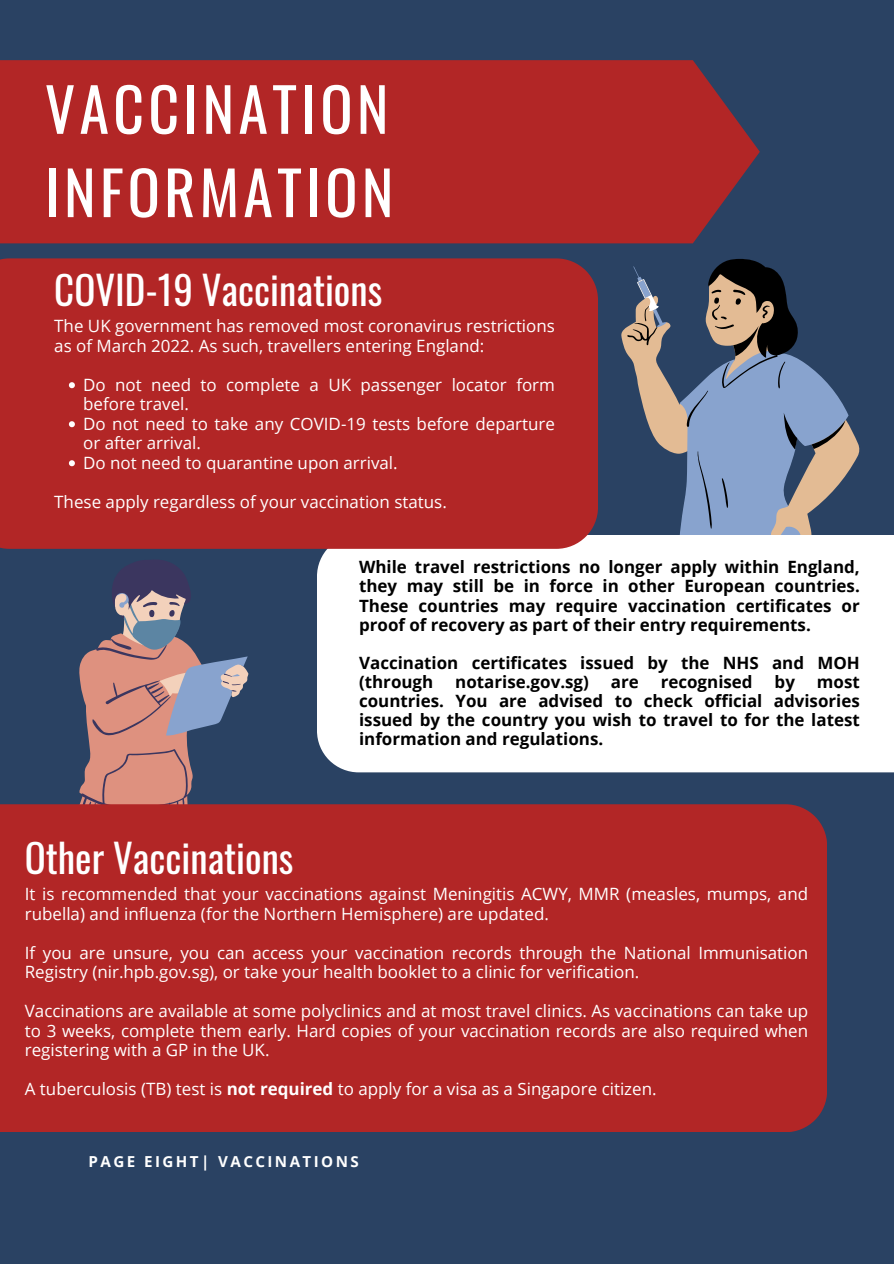
<style>
.page{position:relative;width:894px;height:1264px;background:#fff}
.page>*{position:absolute;margin:0;border:0;box-sizing:border-box;transform-origin:0 0}
.t1{font:60px/83.2px "Oswald";letter-spacing:.07em;color:#fff}
.t2{font:39px "Oswald";color:#fff}
.t3{font:16.95px/19.5px "Open Sans";color:#fff}
.t4{font:700 16.95px/19.2px "Open Sans";color:#000;text-align:justify}
.t5{font:700 15.15px "Open Sans";letter-spacing:.16em;color:#fff}
.s1{font-weight:700}
</style>
<div class="page">
<div style="left:0;top:0;width:893px;height:1263px;background:#2a4263"></div>
<div style="left:0;top:60px;width:759px;height:183px;background:#b22626"></div>
<svg style="left:621px;top:327px;width:238px;height:145px"></svg>
<svg style="left:680px;top:327px;width:168px;height:207px"></svg>
<svg style="left:627px;top:259px;width:218px;height:269px"></svg>
<div style="left:317px;top:534px;width:576px;height:238px;background:#fff"></div>
<svg style="left:241px;top:656px;width:7px;height:34px"></svg>
<svg style="left:79px;top:560px;width:162px;height:244px"></svg>
<div style="left:0;top:258px;width:597px;height:291px;background:#b22626"></div>
<div style="left:0;top:804px;width:826px;height:328px;background:#b22626"></div>
<svg style="left:69px;top:382px;width:6px;height:6px"></svg>
<svg style="left:69px;top:421px;width:6px;height:6px"></svg>
<svg style="left:69px;top:460px;width:6px;height:6px"></svg>
<h1 class="t1" style="left:45px;top:65px;width:350px">VACCINATION<br>INFORMATION</h1>
<p class="t2" style="left:54px;top:259px;width:329px">COVID-19 Vaccinations</p>
<h2 class="t3" style="left:54px;top:316px;width:502px">The UK government has removed most coronavirus restrictions as of March 2022. As such, travellers entering England:</h2>
<h4 class="t3" style="left:83px;top:374px;width:473px">Do not need to complete a UK passenger locator form before travel.</h4>
<p class="t3" style="left:83px;top:413px;width:473px">Do not need to take any COVID-19 tests before departure or after arrival.</p>
<p class="t3" style="left:83px;top:452px;width:316px">Do not need to quarantine upon arrival.</p>
<p class="t3" style="left:54px;top:491px;width:394px">These apply regardless of your vaccination status.</p>
<h3 class="t4" style="left:359px;top:557px;width:502px">While travel restrictions no longer apply within England, they may still be in force in other European countries.<br>These countries may require vaccination certificates or proof of recovery as part of their entry requirements.</h3>
<h3 class="t4" style="left:359px;top:652px;width:502px">Vaccination certificates issued by the NHS and MOH (through</h3>
<h3 class="t4" style="left:455px;top:672px;width:135px">notarise.gov.sg)</h3>
<h3 class="t4" style="left:610px;top:672px;width:29px">are</h3>
<h3 class="t4" style="left:660px;top:672px;width:93px">recognised</h3>
<h3 class="t4" style="left:774px;top:672px;width:22px">by</h3>
<h3 class="t4" style="left:359px;top:672px;width:502px;text-indent:457px">most countries. You are advised to check official advisories issued by the country you wish to travel to for the latest information and regulations.</h3>
<p class="t2" style="left:25px;top:827px;width:270px">Other Vaccinations</p>
<h2 class="t3" style="left:25px;top:883px;width:784px">It is recommended that your vaccinations against Meningitis ACWY, MMR (measles, mumps, and rubella) and influenza (for the Northern Hemisphere) are updated.</h2>
<h4 class="t3" style="left:25px;top:942px;width:784px">If you are unsure, you can access your vaccination records through the National Immunisation<br>Registry (nir.hpb.gov.sg), or take your health booklet to a clinic for verification.</h4>
<h4 class="t3" style="left:25px;top:1000px;width:784px;text-align:justify">Vaccinations are available at some polyclinics and at most travel clinics. As vaccinations can take up to 3 weeks, complete them early. Hard copies of your vaccination records are also required when registering with a GP in the UK.</h4>
<h4 class="t3" style="left:25px;top:1078px;width:633px">A tuberculosis (TB) test is <span class="s1">not required</span> to apply for a visa as a Singapore citizen.</h4>
<h4 class="t5" style="left:89px;top:1150px;width:271px">PAGE EIGHT| VACCINATIONS</h4>
</div>
